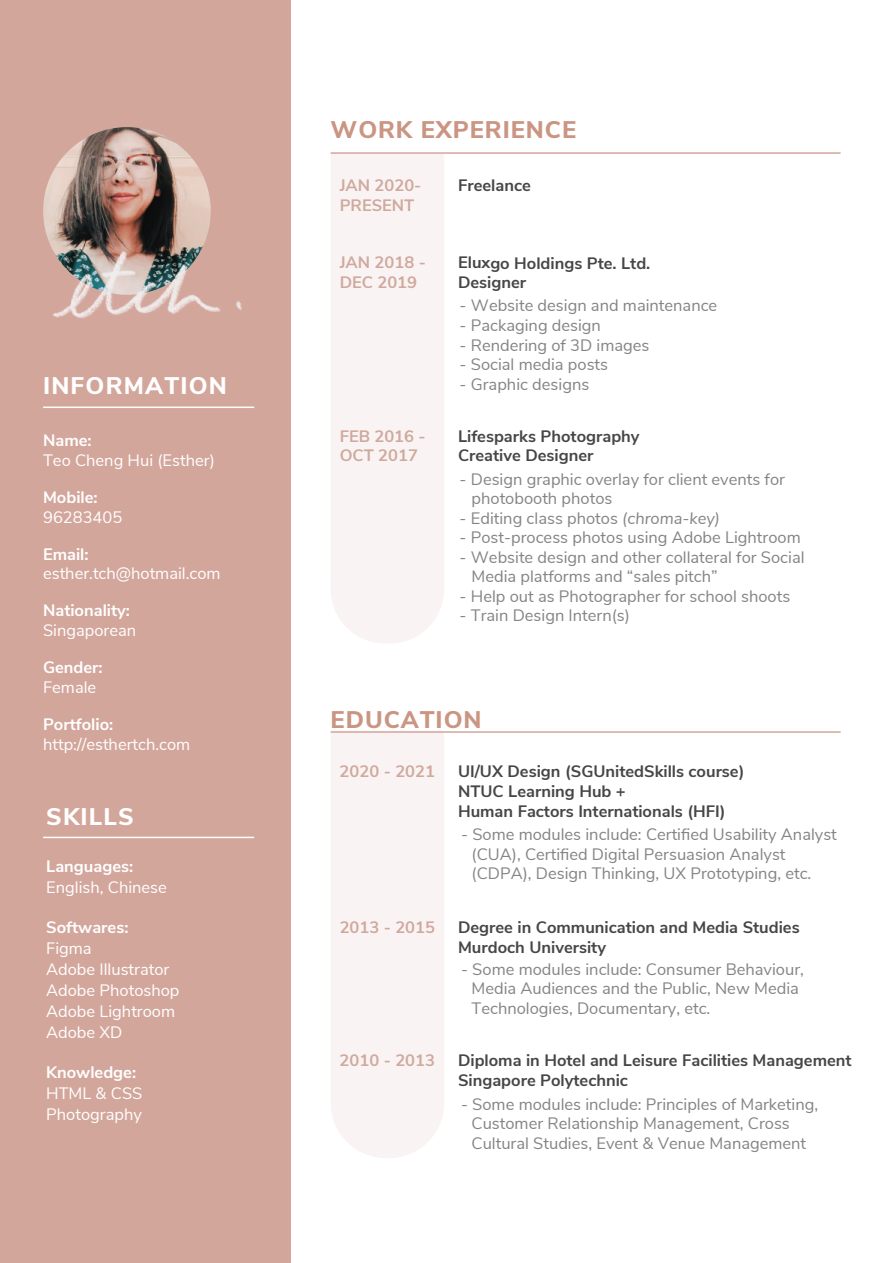
<style>
.page{position:relative;width:893px;height:1263px;background:#fff}
.page>*{position:absolute;margin:0;border:0;box-sizing:border-box;transform-origin:0 0}
.t1{font:800 24px "Nunito Sans";letter-spacing:.04em;color:#ca9582}
.t2{font:800 24px "Nunito Sans";letter-spacing:.05em;color:#fff}
.t3{font:16.5px/19.5px "Nunito Sans";color:#848484}
.t4{font:700 16.5px/19.8px "Nunito Sans";color:#454646}
.t5{font:16.5px/21px "Nunito Sans";color:#fff}
.t6{font:700 16.5px "Nunito Sans";color:#fff}
.t7{font:700 16.5px/19.8px "Nunito Sans";color:#d0a99e}
.s1{font-style:italic}
</style>
<div class="page">
<div style="left:0;top:0;width:290px;height:1263px;background:#d3a69c"></div>
<hr style="left:43px;top:407px;width:211px;height:1px;background:#fff">
<hr style="left:43px;top:837px;width:211px;height:1px;background:#fff">
<img style="left:43px;top:127px;width:168px;height:168px;border-radius:84px">
<img style="left:50px;top:245px;width:192px;height:73px">
<div style="left:331px;top:154px;width:113px;height:489px;background:#f9f4f3"></div>
<div style="left:331px;top:733px;width:113px;height:425px;background:#f9f4f3"></div>
<hr style="left:331px;top:731px;width:510px;height:2px;background:#d3a69c">
<hr style="left:331px;top:152px;width:510px;height:2px;background:#d3a69c">
<h1 class="t2" style="left:43px;top:368px;width:185px">INFORMATION</h1>
<p class="t6" style="left:43px;top:428px;width:50px">Name:</p>
<p class="t5" style="left:43px;top:449px;width:173px">Teo Cheng Hui (Esther)</p>
<p class="t6" style="left:43px;top:485px;width:56px">Mobile:</p>
<p class="t5" style="left:43px;top:505px;width:81px">96283405</p>
<p class="t6" style="left:43px;top:542px;width:47px">Email:</p>
<p class="t5" style="left:43px;top:562px;width:179px">esther.tch@hotmail.com</p>
<p class="t6" style="left:43px;top:598px;width:88px">Nationality:</p>
<p class="t5" style="left:43px;top:619px;width:95px">Singaporean</p>
<p class="t6" style="left:43px;top:655px;width:61px">Gender:</p>
<p class="t5" style="left:43px;top:676px;width:55px">Female</p>
<p class="t6" style="left:43px;top:712px;width:72px">Portfolio:</p>
<p class="t5" style="left:43px;top:732px;width:149px">http://esthertch.com</p>
<h1 class="t2" style="left:46px;top:799px;width:89px">SKILLS</h1>
<p class="t6" style="left:46px;top:854px;width:89px">Languages:</p>
<p class="t5" style="left:46px;top:876px;width:122px">English, Chinese</p>
<p class="t6" style="left:46px;top:915px;width:84px">Softwares:</p>
<p class="t5" style="left:46px;top:937px;width:135px">Figma<br>Adobe Illustrator<br>Adobe Photoshop<br>Adobe Lightroom<br>Adobe XD</p>
<p class="t6" style="left:46px;top:1060px;width:91px">Knowledge:</p>
<p class="t5" style="left:46px;top:1081px;width:98px">HTML &amp; CSS<br>Photography</p>
<h1 class="t1" style="left:331px;top:112px;width:247px">WORK EXPERIENCE</h1>
<p class="t7" style="left:340px;top:175px;width:83px">JAN 2020-<br>PRESENT</p>
<p class="t4" style="left:458px;top:175px;width:74px">Freelance</p>
<p class="t7" style="left:340px;top:252px;width:88px">JAN 2018 -<br>DEC 2019</p>
<p class="t4" style="left:458px;top:252px;width:194px">Eluxgo Holdings Pte. Ltd.<br>Designer</p>
<p class="t3" style="left:460px;top:295px;width:259px">- Website design and maintenance</p>
<p class="t3" style="left:460px;top:314px;width:143px">- Packaging design</p>
<p class="t3" style="left:460px;top:334px;width:191px">- Rendering of 3D images</p>
<p class="t3" style="left:460px;top:353px;width:150px">- Social media posts</p>
<p class="t3" style="left:460px;top:373px;width:131px">- Graphic designs</p>
<p class="t7" style="left:340px;top:425px;width:88px">FEB 2016 -<br>OCT 2017</p>
<p class="t4" style="left:458px;top:425px;width:183px">Lifesparks Photography<br>Creative Designer</p>
<p class="t3" style="left:472px;top:468px;width:315px;text-indent:-12px">- Design graphic overlay for client events for photobooth photos</p>
<p class="t3" style="left:460px;top:507px;width:262px">- Editing class photos <span class="s1">(chroma-key)</span></p>
<p class="t3" style="left:460px;top:527px;width:343px">- Post-process photos using Adobe Lightroom</p>
<p class="t3" style="left:472px;top:546px;width:335px;text-indent:-12px">- Website design and other collateral for Social<br>Media platforms and “sales pitch”</p>
<p class="t3" style="left:460px;top:585px;width:332px">- Help out as Photographer for school shoots</p>
<p class="t3" style="left:460px;top:605px;width:172px">- Train Design Intern(s)</p>
<h1 class="t1" style="left:331px;top:702px;width:152px">EDUCATION</h1>
<p class="t7" style="left:340px;top:761px;width:97px">2020 - 2021</p>
<p class="t4" style="left:458px;top:761px;width:288px">UI/UX Design (SGUnitedSkills course)<br>NTUC Learning Hub +<br>Human Factors Internationals (HFI)</p>
<p class="t3" style="left:472px;top:824px;width:367px;text-indent:-10px">- Some modules include: Certified Usability Analyst (CUA), Certified Digital Persuasion Analyst (CDPA), Design Thinking, UX Prototyping, etc.</p>
<p class="t7" style="left:340px;top:916px;width:97px">2013 - 2015</p>
<p class="t4" style="left:458px;top:916px;width:343px">Degree in Communication and Media Studies<br>Murdoch University</p>
<p class="t3" style="left:472px;top:958px;width:334px;text-indent:-10px">- Some modules include: Consumer Behaviour,<br>Media Audiences and the Public, New Media<br>Technologies, Documentary, etc.</p>
<p class="t7" style="left:340px;top:1049px;width:97px">2010 - 2013</p>
<p class="t4" style="left:458px;top:1049px;width:395px">Diploma in Hotel and Leisure Facilities Management<br>Singapore Polytechnic</p>
<p class="t3" style="left:471px;top:1093px;width:348px;text-indent:-10px">- Some modules include: Principles of Marketing,<br>Customer Relationship Management, Cross<br>Cultural Studies, Event &amp; Venue Management</p>
</div>
